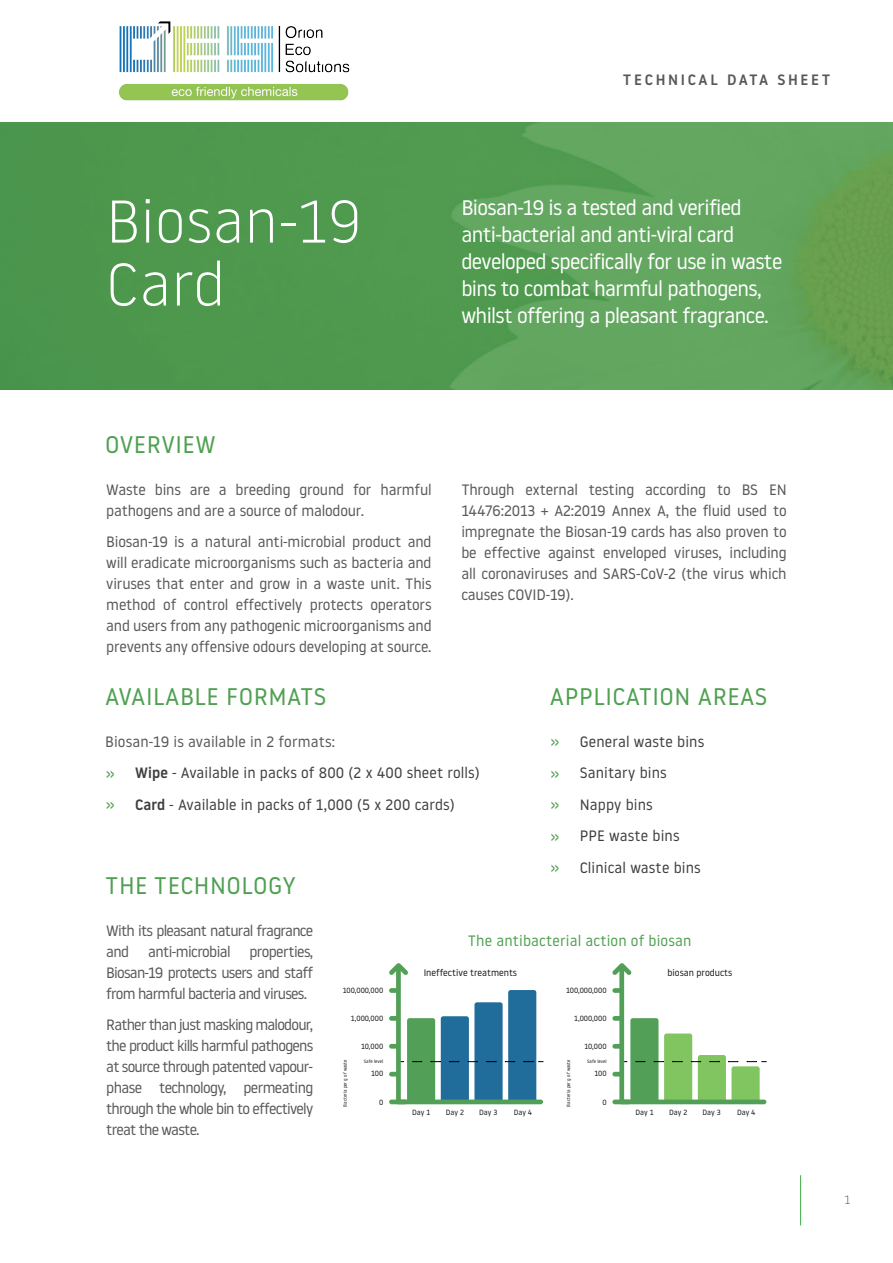
<style>
.page{position:relative;width:893px;height:1263px;background:#fff}
.page>*{position:absolute;margin:0;border:0;box-sizing:border-box;transform-origin:0 0}
.t1{font:300 60px/63px "Noway";letter-spacing:.02em;color:#fff}
.t2{font:24px "Noway";letter-spacing:.02em;color:#4fa051}
.t3{font:21px/27px "Noway";letter-spacing:-.03em;color:#fff}
.t4{font:15px/21px "Noway";letter-spacing:-.025em;color:#57585a;text-align:justify}
.t5{font:15px/31.5px "Noway";letter-spacing:.01em;color:#3e3e3f}
.t6{font:15px/21px "Noway";letter-spacing:-.05em;color:#57585a}
.t7{font:15px "Noway";letter-spacing:.01em;color:#4fa051}
.t8{font:500 15px "Noway";letter-spacing:.175em;color:#57585a}
.t9{font:300 12px "Noway";color:#57585a}
.t10{font:9.45px "Noway";color:#13171a}
.t11{font:7.5px "Noway";color:#13171a}
.t12{font:4.8px "Noway";color:#13171a}
.s1{color:#57585a}
.s2{font-family:"Helvetica Neue LT Pro";font-weight:300;font-size:24px;color:#4fa051}
.s3{font-weight:500}
</style>
<div class="page">
<hr style="left:800px;top:1175px;width:1px;height:50px;background:#40ae49">
<img style="left:0;top:122px;width:893px;height:268px">
<svg style="left:612px;top:963px;width:154px;height:141px"></svg>
<svg style="left:389px;top:963px;width:154px;height:141px"></svg>
<img style="left:98px;top:21px;width:272px;height:145px">
<p class="t8" style="left:623px;top:69px;width:209px">TECHNICAL DATA SHEET</p>
<h1 class="t1" style="left:106px;top:187px;width:256px">Biosan-19<br>Card</h1>
<h3 class="t3" style="left:461px;top:193px;width:323px">Biosan-19 is a tested and verified anti-bacterial and anti-viral card developed specifically for use in waste bins to combat harmful pathogens, whilst offering a pleasant fragrance.</h3>
<h2 class="t2" style="left:105px;top:428px;width:112px">OVERVIEW</h2>
<p class="t4" style="left:106px;top:478px;width:327px">Waste bins are a breeding ground for harmful pathogens and are a source of malodour.</p>
<p class="t4" style="left:106px;top:531px;width:327px">Biosan-19 is a natural anti-microbial product and will eradicate microorganisms such as bacteria and viruses that enter and grow in a waste unit. This method of control effectively protects operators and users from any pathogenic microorganisms and prevents any offensive odours developing at source.</p>
<p class="t4" style="left:461px;top:478px;width:327px">Through external testing according to BS EN 14476:2013 + A2:2019 Annex A, the fluid used to impregnate the Biosan-19 cards has also proven to be effective against enveloped viruses, including all coronaviruses and SARS-CoV-2 (the virus which causes COVID-19).</p>
<h2 class="t2" style="left:105px;top:680px;width:223px">AVAILABLE FORMATS</h2>
<p class="t5" style="left:105px;top:725px;width:376px"><span class="s1">Biosan-19 is available in 2 formats:<br></span><span class="s2">»</span> <span class="s3">Wipe</span> - Available in packs of 800 (2 x 400 sheet rolls) <span class="s2">»</span> <span class="s3">Card</span> - Available in packs of 1,000 (5 x 200 cards)</p>
<h2 class="t2" style="left:105px;top:869px;width:192px">THE TECHNOLOGY</h2>
<h2 class="t2" style="left:550px;top:680px;width:219px">APPLICATION AREAS</h2>
<p class="t5" style="left:550px;top:725px;width:156px"><span class="s2">»</span> General waste bins <span class="s2">»</span> Sanitary bins<br><span class="s2">»</span> Nappy bins<br><span class="s2">»</span> PPE waste bins<br><span class="s2">»</span> Clinical waste bins</p>
<p class="t6" style="left:106px;top:919px;width:209px">With its pleasant natural fragrance and</p>
<p class="t4" style="left:148px;top:940px;width:84px">anti-microbial</p>
<p class="t4" style="left:106px;top:940px;width:209px;text-indent:143px">properties, Biosan-19 protects users and staff from harmful bacteria and viruses.</p>
<p class="t4" style="left:106px;top:1014px;width:208px">Rather than just masking malodour, the product kills harmful pathogens at source through patented vapour&shy;phase technology, permeating through the whole bin to effectively treat the waste.</p>
<p class="t7" style="left:468px;top:931px;width:225px">The antibacterial action of biosan</p>
<p class="t10" style="left:424px;top:966px;width:95px">Ineffective treatments</p>
<p class="t10" style="left:668px;top:966px;width:66px">biosan products</p>
<p class="t11" style="left:343px;top:985px;width:42px">100,000,000</p>
<p class="t11" style="left:351px;top:1013px;width:34px">1,000,000</p>
<p class="t11" style="left:361px;top:1041px;width:24px">10,000</p>
<p class="t12" style="left:364px;top:1058px;width:21px">Safe level</p>
<p class="t12" style="left:587px;top:1058px;width:21px">Safe level</p>
<p class="t11" style="left:371px;top:1068px;width:14px">100</p>
<p class="t11" style="left:379px;top:1097px;width:6px">0</p>
<p class="t11" style="left:412px;top:1107px;width:19px">Day 1</p>
<p class="t11" style="left:446px;top:1107px;width:20px">Day 2</p>
<p class="t11" style="left:479px;top:1107px;width:20px">Day 3</p>
<p class="t11" style="left:514px;top:1107px;width:20px">Day 4</p>
<p class="t11" style="left:566px;top:985px;width:42px">100,000,000</p>
<p class="t11" style="left:574px;top:1013px;width:34px">1,000,000</p>
<p class="t11" style="left:584px;top:1041px;width:24px">10,000</p>
<p class="t11" style="left:594px;top:1068px;width:14px">100</p>
<p class="t11" style="left:602px;top:1097px;width:6px">0</p>
<p class="t12" style="left:342px;top:1107px;width:49px;rotate:-90deg">Bacteria per g of waste</p>
<p class="t12" style="left:565px;top:1107px;width:49px;rotate:-90deg">Bacteria per g of waste</p>
<p class="t11" style="left:635px;top:1107px;width:19px">Day 1</p>
<p class="t11" style="left:669px;top:1107px;width:20px">Day 2</p>
<p class="t11" style="left:702px;top:1107px;width:20px">Day 3</p>
<p class="t11" style="left:737px;top:1107px;width:20px">Day 4</p>
<p class="t9" style="left:844px;top:1192px;width:7px">1</p>
</div>
